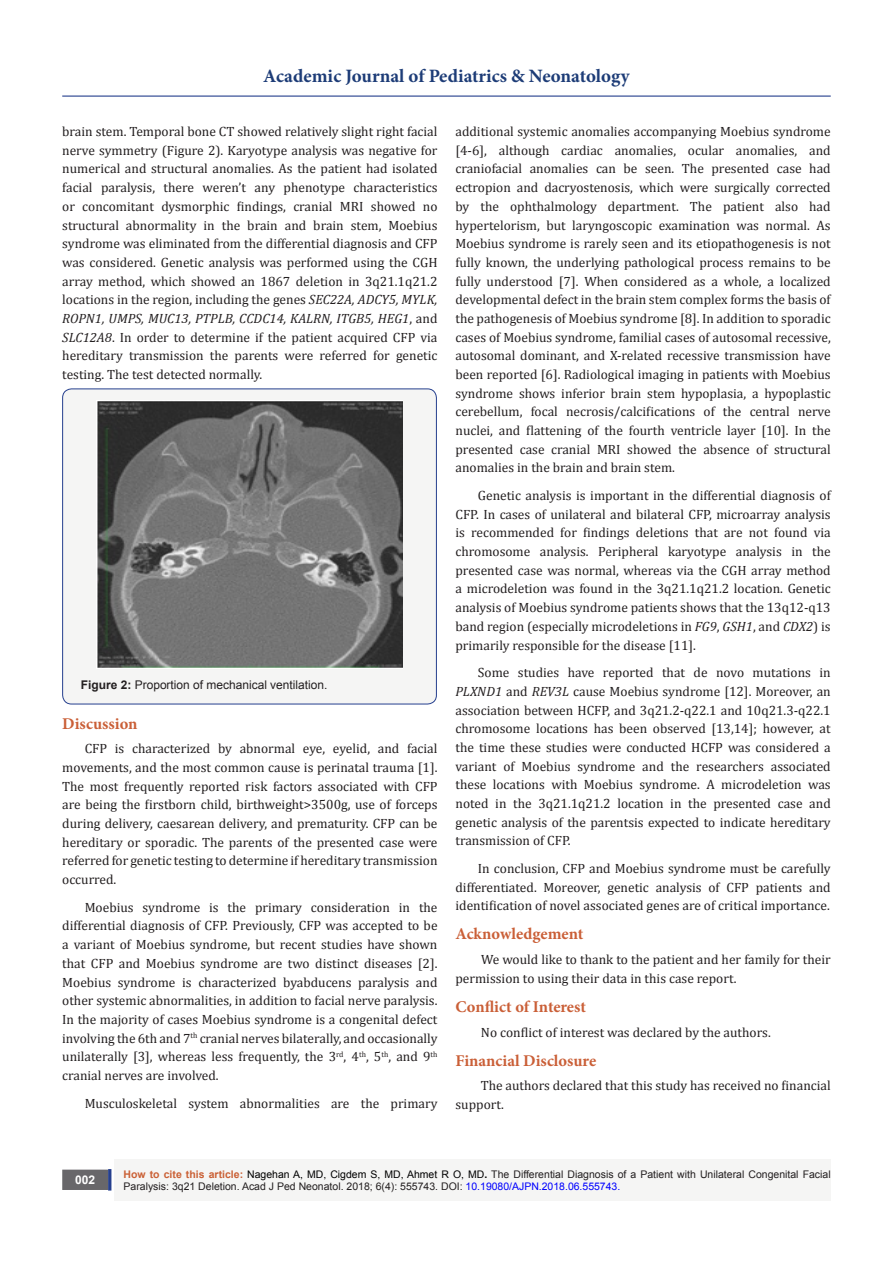
<style>
.page{position:relative;width:893px;height:1263px;background:#fff}
.page>*{position:absolute;margin:0;border:0;box-sizing:border-box;transform-origin:0 0}
.t1{font:700 18.9px "Minion Pro";color:#1d3c77}
.t2{font:700 16.5px "Minion Pro";color:#ca5f37}
.t3{font:13.5px/18.8px "Cambria";color:#231f20;text-align:justify}
.t4{font:12px "Arial";color:#231f20}
.t5{font:700 12px "Arial";color:#fff}
.t6{font:10.5px/12.6px "Arial";color:#231f20}
.s1{font-style:italic}
.s2{font-weight:700}
.s3{font-weight:700;color:#ca6035}
.s4{color:#000}
.s5{font-weight:700;color:#000}
.s6{color:#00f}
</style>
<div class="page">
<div style="left:115px;top:1160px;width:716px;height:41px;background:#f5f5f4"></div>
<div style="left:63px;top:1170px;width:44px;height:19px;background:#68676a"></div>
<div style="left:62px;top:1169px;width:46px;height:21px;border:2px solid #68676a"></div>
<div style="left:108px;top:1169px;width:3px;height:21px;background:#253f8e;border:2px solid #253f8e"></div>
<hr style="left:62px;top:96px;width:769px;height:1px;background:#253f8e">
<div style="left:63px;top:389px;width:373px;height:315px;background:#f5f5f4;border-radius:9px"></div>
<div style="left:62px;top:388px;width:375px;height:316px;border:1px solid #253f8e;border-radius:9px"></div>
<img style="left:96px;top:400px;width:307px;height:269px">
<h1 class="t1" style="left:263px;top:63px;width:368px">Academic Journal of Pediatrics &amp; Neonatology</h1>
<p class="t3" style="left:62px;top:122px;width:377px">brain stem. Temporal bone CT showed relatively slight right facial nerve symmetry (Figure 2). Karyotype analysis was negative for numerical and structural anomalies. As the patient had isolated facial paralysis, there weren’t any phenotype characteristics or concomitant dysmorphic findings, cranial MRI showed no structural abnormality in the brain and brain stem, Moebius syndrome was eliminated from the differential diagnosis and CFP was considered. Genetic analysis was performed using the CGH array method, which showed an 1867 deletion in 3q21.1q21.2 locations in the region, including the genes <span class="s1">SEC22A, ADCY5, MYLK, ROPN1, UMPS, MUC13, PTPLB, CCDC14, KALRN, ITGB5, HEG1</span>, and <span class="s1">SLC12A8</span>. In order to determine if the patient acquired CFP via hereditary transmission the parents were referred for genetic testing. The test detected normally.</p>
<p class="t4" style="left:81px;top:677px;width:248px"><span class="s2">Figure 2:</span> Proportion of mechanical ventilation.</p>
<p class="t2" style="left:62px;top:712px;width:77px">Discussion</p>
<p class="t3" style="left:62px;top:739px;width:377px;text-indent:22px">CFP is characterized by abnormal eye, eyelid, and facial movements, and the most common cause is perinatal trauma [1].<br>The most frequently reported risk factors associated with CFP are being the firstborn child, birthweight&gt;3500g, use of forceps during delivery, caesarean delivery, and prematurity. CFP can be hereditary or sporadic. The parents of the presented case were referred for genetic testing to determine if hereditary transmission occurred.</p>
<p class="t3" style="left:62px;top:898px;width:377px;text-indent:22px">Moebius syndrome is the primary consideration in the differential diagnosis of CFP. Previously, CFP was accepted to be a variant of Moebius syndrome, but recent studies have shown that CFP and Moebius syndrome are two distinct diseases [2].<br>Moebius syndrome is characterized byabducens paralysis and other systemic abnormalities, in addition to facial nerve paralysis.<br>In the majority of cases Moebius syndrome is a congenital defect involving the 6th and 7<sup>th</sup> cranial nerves bilaterally, and occasionally unilaterally [3], whereas less frequently, the 3<sup>rd</sup>, 4<sup>th</sup>, 5<sup>th</sup>, and 9<sup>th </sup>cranial nerves are involved.</p>
<p class="t3" style="left:85px;top:1093px;width:354px">Musculoskeletal system abnormalities are the primary</p>
<p class="t3" style="left:455px;top:122px;width:377px">additional systemic anomalies accompanying Moebius syndrome [4-6], although cardiac anomalies, ocular anomalies, and craniofacial anomalies can be seen. The presented case had ectropion and dacryostenosis, which were surgically corrected by the ophthalmology department. The patient also had hypertelorism, but laryngoscopic examination was normal. As Moebius syndrome is rarely seen and its etiopathogenesis is not fully known, the underlying pathological process remains to be fully understood [7]. When considered as a whole, a localized developmental defect in the brain stem complex forms the basis of the pathogenesis of Moebius syndrome [8]. In addition to sporadic cases of Moebius syndrome, familial cases of autosomal recessive, autosomal dominant, and X-related recessive transmission have been reported [6]. Radiological imaging in patients with Moebius syndrome shows inferior brain stem hypoplasia, a hypoplastic cerebellum, focal necrosis/calcifications of the central nerve nuclei, and flattening of the fourth ventricle layer [10]. In the presented case cranial MRI showed the absence of structural anomalies in the brain and brain stem.</p>
<p class="t3" style="left:455px;top:486px;width:377px;text-indent:22px">Genetic analysis is important in the differential diagnosis of CFP. In cases of unilateral and bilateral CFP, microarray analysis is recommended for findings deletions that are not found via chromosome analysis. Peripheral karyotype analysis in the presented case was normal, whereas via the CGH array method a microdeletion was found in the 3q21.1q21.2 location. Genetic analysis of Moebius syndrome patients shows that the 13q12-q13 band region (especially microdeletions in <span class="s1">FG9</span>, <span class="s1">GSH1</span>, and <span class="s1">CDX2</span>) is primarily responsible for the disease [11].</p>
<p class="t3" style="left:455px;top:663px;width:377px;text-indent:22px">Some studies have reported that de novo mutations in <span class="s1">PLXND1</span> and <span class="s1">REV3L</span> cause Moebius syndrome [12]. Moreover, an association between HCFP, and 3q21.2-q22.1 and 10q21.3-q22.1 chromosome locations has been observed [13,14]; however, at the time these studies were conducted HCFP was considered a variant of Moebius syndrome and the researchers associated these locations with Moebius syndrome. A microdeletion was noted in the 3q21.1q21.2 location in the presented case and genetic analysis of the parentsis expected to indicate hereditary transmission of CFP.</p>
<p class="t3" style="left:455px;top:859px;width:377px;text-indent:22px">In conclusion, CFP and Moebius syndrome must be carefully differentiated. Moreover, genetic analysis of CFP patients and identification of novel associated genes are of critical importance.</p>
<p class="t2" style="left:455px;top:922px;width:129px">Acknowledgement</p>
<p class="t3" style="left:455px;top:950px;width:377px;text-indent:26px">We would like to thank to the patient and her family for their permission to using their data in this case report.</p>
<p class="t2" style="left:455px;top:995px;width:132px">Conflict of Interest</p>
<p class="t3" style="left:481px;top:1022px;width:291px">No conflict of interest was declared by the authors.</p>
<p class="t2" style="left:455px;top:1049px;width:142px">Financial Disclosure</p>
<p class="t3" style="left:455px;top:1076px;width:377px;text-indent:25px">The authors declared that this study has received no financial support.</p>
<p class="t5" style="left:75px;top:1172px;width:22px">002</p>
<p class="t6" style="left:124px;top:1168px;width:709px"><span class="s3">How to cite this article:</span> <span class="s4">Nagehan A, MD, Cigdem S, MD, Ahmet R O, MD</span><span class="s5">.</span> The Differential Diagnosis of a Patient with Unilateral Congenital Facial<br>Paralysis: 3q21 Deletion. Acad J Ped Neonatol. 2018; 6(4): 555743. DOI: <span class="s6">10.19080/AJPN.2018.06.555743.</span></p>
</div>
